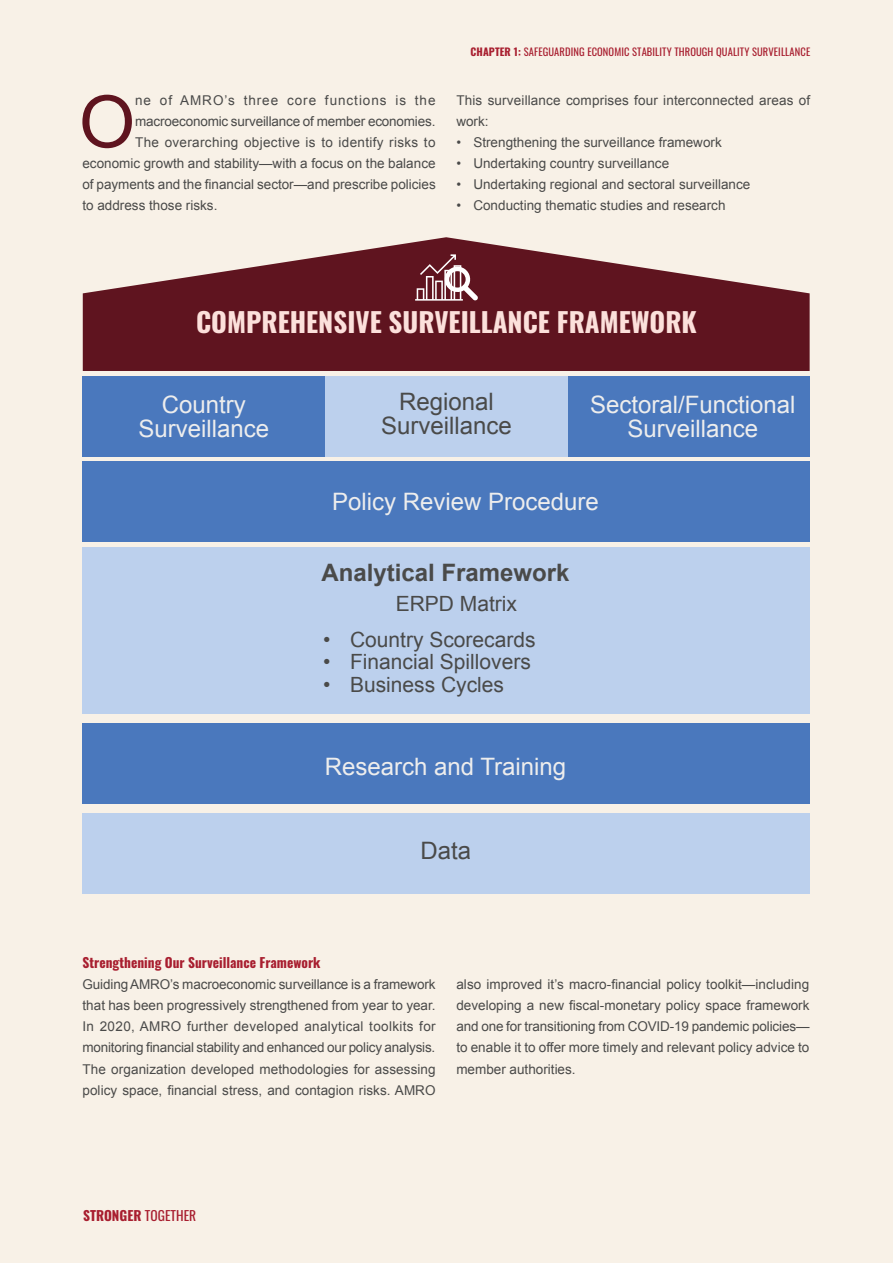
<style>
.page{position:relative;width:893px;height:1263px;background:#f8f1e7}
.page>*{position:absolute;margin:0;border:0;box-sizing:border-box;transform-origin:0 0}
.t1{font:72.3px "Arial";color:#5f141f}
.t2{font:700 27px "Oswald";color:#fce0db}
.t3{font:24px/24px "Arial";color:#ededed;text-align:center}
.t4{font:24px/24px "Arial";color:#4a4a49;text-align:center}
.t5{font:700 24px "Arial";color:#4a4a49}
.t6{font:21px "Arial";color:#4a4a49}
.t7{font:13.5px/21px "Arial";color:#4a4a49;text-align:justify}
.t8{font:700 13.5px "Oswald";color:#a81e2f}
.t9{font:13.5px "Arial";letter-spacing:.025em;color:#4a4a49}
.t10{font:13.5px "Arial";letter-spacing:.07em;color:#4a4a49}
.t11{font:10.5px "Oswald";letter-spacing:.01em;color:#a81e2f}
.s1{font-weight:700}
.s2{font-weight:400}
</style>
<div class="page">
<svg style="left:83px;top:237px;width:727px;height:134px;fill:#5f141f"></svg>
<div style="left:83px;top:813px;width:727px;height:80px;background:#bcd0ed"></div>
<div style="left:83px;top:724px;width:727px;height:80px;background:#4a78bd"></div>
<div style="left:83px;top:547px;width:727px;height:167px;background:#bcd0ed"></div>
<div style="left:83px;top:376px;width:242px;height:80px;background:#4a78bd"></div>
<div style="left:567px;top:376px;width:243px;height:80px;background:#4a78bd"></div>
<div style="left:325px;top:376px;width:242px;height:80px;background:#bcd0ed"></div>
<div style="left:83px;top:462px;width:727px;height:80px;background:#4a78bd"></div>
<svg style="left:415px;top:254px;width:63px;height:47px;background:#8d5960"></svg>
<h1 class="t1" style="left:79px;top:75px;width:58px">O</h1>
<p class="t10" style="left:135px;top:92px;width:302px">ne of AMRO’s three core functions is the</p>
<p class="t7" style="left:135px;top:111px;width:302px">macroeconomic surveillance of member economies.</p>
<p class="t9" style="left:135px;top:134px;width:302px">The overarching objective is to identify risks to</p>
<p class="t7" style="left:82px;top:153px;width:355px">economic growth and stability—with a focus on the balance</p>
<p class="t7" style="left:82px;top:174px;width:355px">of payments and the financial sector—and prescribe policies</p>
<p class="t7" style="left:82px;top:195px;width:137px">to address those risks.</p>
<p class="t11" style="left:470px;top:43px;width:341px"><span class="s1">CHAPTER 1:</span> SAFEGUARDING ECONOMIC STABILITY THROUGH QUALITY SURVEILLANCE</p>
<p class="t7" style="left:456px;top:90px;width:355px">This surveillance comprises four interconnected areas of work:</p>
<p class="t7" style="left:456px;top:132px;width:267px">• Strengthening the surveillance framework</p>
<p class="t7" style="left:456px;top:153px;width:214px">• Undertaking country surveillance</p>
<p class="t7" style="left:456px;top:174px;width:295px">• Undertaking regional and sectoral surveillance</p>
<p class="t7" style="left:456px;top:195px;width:271px">• Conducting thematic studies and research</p>
<h2 class="t2" style="left:196px;top:308px;width:502px">COMPREHENSIVE SURVEILLANCE FRAMEWORK</h2>
<h3 class="t4" style="left:381px;top:390px;width:132px">Regional<br>Surveillance</h3>
<h3 class="t3" style="left:138px;top:393px;width:132px">Country<br>Surveillance</h3>
<h3 class="t3" style="left:590px;top:393px;width:207px">Sectoral/Functional<br>Surveillance</h3>
<h3 class="t3" style="left:332px;top:490px;width:268px">Policy Review Procedure</h3>
<h3 class="t5" style="left:321px;top:557px;width:250px">Analytical Framework</h3>
<h3 class="t6" style="left:396px;top:590px;width:123px">ERPD Matrix</h3>
<h3 class="t6" style="left:323px;top:626px;width:214px">• Country Scorecards</h3>
<h3 class="t6" style="left:323px;top:648px;width:209px">• Financial Spillovers</h3>
<h3 class="t6" style="left:323px;top:671px;width:183px">• Business Cycles</h3>
<h3 class="t3" style="left:325px;top:755px;width:243px">Research and Training</h3>
<h3 class="t4" style="left:421px;top:838px;width:52px">Data</h3>
<p class="t8" style="left:83px;top:956px;width:239px">Strengthening Our Surveillance Framework</p>
<p class="t7" style="left:83px;top:974px;width:355px">Guiding AMRO’s macroeconomic surveillance is a framework that has been progressively strengthened from year to year.<br>In 2020, AMRO further developed analytical toolkits for monitoring financial stability and enhanced our policy analysis.<br>The organization developed methodologies for assessing policy space, financial stress, and contagion risks. AMRO</p>
<p class="t7" style="left:456px;top:974px;width:355px">also improved it’s macro-financial policy toolkit—including developing a new fiscal-monetary policy space framework and one for transitioning from COVID-19 pandemic policies— to enable it to offer more timely and relevant policy advice to member authorities.</p>
<p class="t8" style="left:83px;top:1208px;width:115px">STRONGER <span class="s2">TOGETHER</span></p>
</div>
